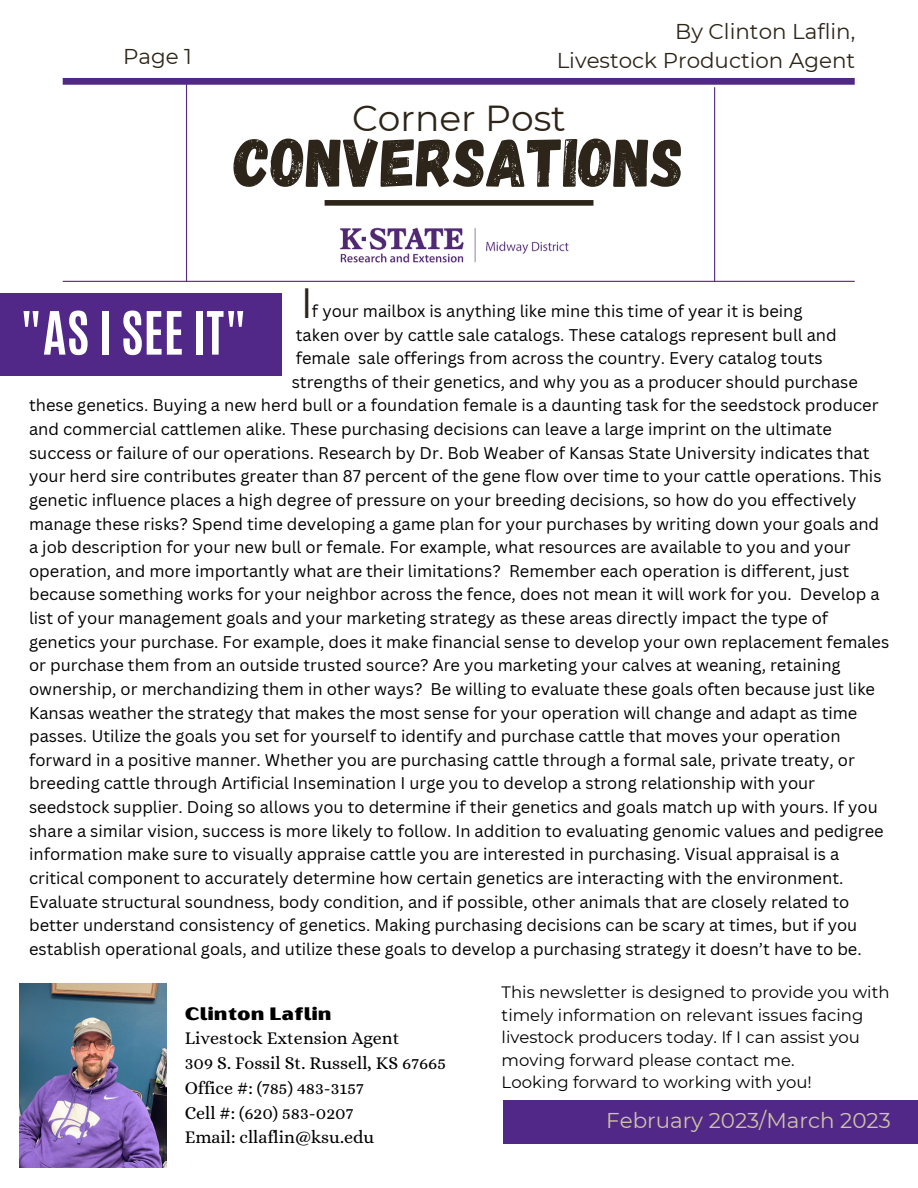
<style>
.page{position:relative;width:918px;height:1188px;background:#fff}
.page>*{position:absolute;margin:0;border:0;box-sizing:border-box;transform-origin:0 0}
.t1{font:68.25px "Gagalin";color:#2d2519}
.t2{font:700 50.7px "Antonio";color:#fff}
.t3{font:42.15px "Montserrat";color:#2d2519}
.t4{font:36.15px "Montserrat";color:#2d2519}
.t5{font:21.45px/29.7px "Montserrat";color:#2d2519;text-align:right}
.t6{font:21.45px "Montserrat";color:#cfc3a4}
.t7{font:18px/24.8px "Alice";color:#000}
.t8{font:18px "Oilvare Base";color:#000}
.t9{font:16.5px "Canva Sans";color:#000}
.t10{font:16.5px/22.5px "Montserrat";color:#000}
</style>
<div class="page">
<div style="left:63px;top:78px;width:792px;height:7px;background:#512888"></div>
<div style="left:325px;top:200px;width:268px;height:6px;background:#2d2519"></div>
<hr style="left:63px;top:281px;width:792px;height:1px;background:#512888">
<div style="left:503px;top:1100px;width:415px;height:44px;background:#512888"></div>
<div style="left:0;top:293px;width:282px;height:82px;background:#512888"></div>
<hr style="left:714px;top:87px;width:1px;height:195px;background:#512888">
<hr style="left:186px;top:82px;width:1px;height:200px;background:#512888">
<img style="left:315px;top:227px;width:287px;height:55px">
<img style="left:19px;top:983px;width:148px;height:185px">
<h3 class="t5" style="left:123px;top:42px;width:70px">Page 1</h3>
<h3 class="t5" style="left:557px;top:16px;width:300px">By Clinton Laflin,<br>Livestock Production Agent</h3>
<h3 class="t4" style="left:352px;top:96px;width:215px">Corner Post</h3>
<h1 class="t1" style="left:234px;top:118px;width:451px">CONVERSATIONS</h1>
<h3 class="t3" style="left:300px;top:277px;width:14px">I</h3>
<p class="t9" style="left:312px;top:299px;width:492px">f your mailbox is anything like mine this time of year it is being</p>
<p class="t9" style="left:296px;top:323px;width:542px">taken over by cattle sale catalogs. These catalogs represent bull and</p>
<p class="t9" style="left:296px;top:347px;width:528px">female sale offerings from across the country. Every catalog touts</p>
<p class="t9" style="left:292px;top:370px;width:568px">strengths of their genetics, and why you as a producer should purchase</p>
<p class="t9" style="left:29px;top:394px;width:851px">these genetics. Buying a new herd bull or a foundation female is a daunting task for the seedstock producer</p>
<p class="t9" style="left:29px;top:417px;width:804px">and commercial cattlemen alike. These purchasing decisions can leave a large imprint on the ultimate</p>
<p class="t9" style="left:29px;top:441px;width:842px">success or failure of our operations. Research by Dr. Bob Weaber of Kansas State University indicates that</p>
<p class="t9" style="left:29px;top:465px;width:854px">your herd sire contributes greater than 87 percent of the gene flow over time to your cattle operations. This</p>
<p class="t9" style="left:29px;top:488px;width:829px">genetic influence places a high degree of pressure on your breeding decisions, so how do you effectively</p>
<p class="t9" style="left:29px;top:512px;width:852px">manage these risks? Spend time developing a game plan for your purchases by writing down your goals and</p>
<p class="t9" style="left:29px;top:536px;width:823px">a job description for your new bull or female. For example, what resources are available to you and your</p>
<p class="t9" style="left:29px;top:559px;width:822px">operation, and more importantly what are their limitations? Remember each operation is different, just</p>
<p class="t9" style="left:29px;top:583px;width:852px">because something works for your neighbor across the fence, does not mean it will work for you. Develop a</p>
<p class="t9" style="left:29px;top:606px;width:801px">list of your management goals and your marketing strategy as these areas directly impact the type of</p>
<p class="t9" style="left:29px;top:630px;width:862px">genetics your purchase. For example, does it make financial sense to develop your own replacement females</p>
<p class="t9" style="left:29px;top:654px;width:813px">or purchase them from an outside trusted source? Are you marketing your calves at weaning, retaining</p>
<p class="t9" style="left:29px;top:677px;width:848px">ownership, or merchandizing them in other ways? Be willing to evaluate these goals often because just like</p>
<p class="t9" style="left:29px;top:701px;width:830px">Kansas weather the strategy that makes the most sense for your operation will change and adapt as time</p>
<p class="t9" style="left:29px;top:725px;width:813px">passes. Utilize the goals you set for yourself to identify and purchase cattle that moves your operation</p>
<p class="t9" style="left:29px;top:748px;width:827px">forward in a positive manner. Whether you are purchasing cattle through a formal sale, private treaty, or</p>
<p class="t9" style="left:29px;top:772px;width:788px">breeding cattle through Artificial Insemination I urge you to develop a strong relationship with your</p>
<p class="t9" style="left:29px;top:795px;width:850px">seedstock supplier. Doing so allows you to determine if their genetics and goals match up with yours. If you</p>
<p class="t9" style="left:29px;top:819px;width:856px">share a similar vision, success is more likely to follow. In addition to evaluating genomic values and pedigree</p>
<p class="t9" style="left:29px;top:843px;width:812px">information make sure to visually appraise cattle you are interested in purchasing. Visual appraisal is a</p>
<p class="t9" style="left:29px;top:866px;width:816px">critical component to accurately determine how certain genetics are interacting with the environment.</p>
<p class="t9" style="left:29px;top:890px;width:822px">Evaluate structural soundness, body condition, and if possible, other animals that are closely related to</p>
<p class="t9" style="left:29px;top:914px;width:830px">better understand consistency of genetics. Making purchasing decisions can be scary at times, but if you</p>
<p class="t9" style="left:29px;top:937px;width:834px">establish operational goals, and utilize these goals to develop a purchasing strategy it doesn’t have to be.</p>
<h2 class="t2" style="left:19px;top:297px;width:229px">"AS I SEE IT"</h2>
<p class="t8" style="left:185px;top:1002px;width:149px">Clinton Laflin</p>
<p class="t7" style="left:185px;top:1026px;width:263px">Livestock Extension Agent<br>309 S. Fossil St. Russell, KS 67665<br>Office #: (785) 483-3157<br>Cell #: (620) 583-0207<br>Email: cllaflin@ksu.edu</p>
<p class="t10" style="left:502px;top:981px;width:389px">This newsletter is designed to provide you with timely information on relevant issues facing livestock producers today. If I can assist you moving forward please contact me.<br>Looking forward to working with you!</p>
<h3 class="t6" style="left:606px;top:1108px;width:286px">February 2023/March 2023</h3>
</div>
